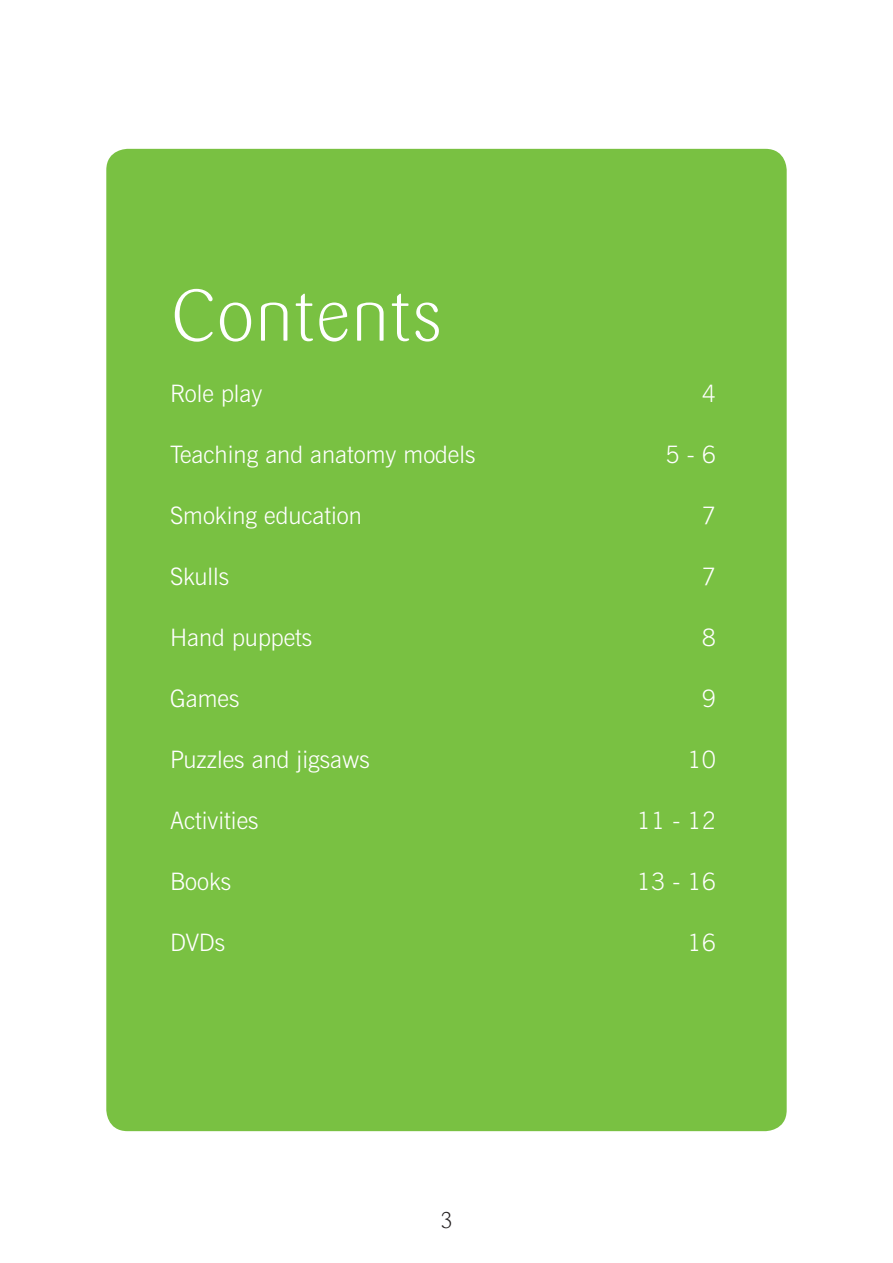
<style>
.page{position:relative;width:893px;height:1263px;background:#fff}
.page>*{position:absolute;margin:0;border:0;box-sizing:border-box;transform-origin:0 0}
.Heading_1{font:300 72px "Sari";color:#fff}
.t1{font:300 24px "News Gothic BT";color:#fff}
.t2{font:22.5px "Sari Light Caps";color:#231f20}
</style>
<div class="page">
<div style="left:106px;top:149px;width:681px;height:982px;background:#79c142;border-radius:21px"></div>
<p class="Heading_1" style="left:170px;top:274px;width:274px">Contents</p>
<p class="t1" style="left:170px;top:379px;width:94px">Role play</p>
<p class="t1" style="left:702px;top:379px;width:16px">4</p>
<p class="t1" style="left:170px;top:440px;width:307px">Teaching and anatomy models</p>
<p class="t1" style="left:665px;top:440px;width:52px">5 - 6</p>
<p class="t1" style="left:170px;top:501px;width:193px">Smoking education</p>
<p class="t1" style="left:702px;top:501px;width:16px">7</p>
<p class="t1" style="left:170px;top:562px;width:61px">Skulls</p>
<p class="t1" style="left:702px;top:562px;width:16px">7</p>
<p class="t1" style="left:170px;top:623px;width:144px">Hand puppets</p>
<p class="t1" style="left:702px;top:623px;width:16px">8</p>
<p class="t1" style="left:170px;top:684px;width:71px">Games</p>
<p class="t1" style="left:702px;top:684px;width:16px">9</p>
<p class="t1" style="left:170px;top:745px;width:201px">Puzzles and jigsaws</p>
<p class="t1" style="left:688px;top:745px;width:30px">10</p>
<p class="t1" style="left:170px;top:806px;width:90px">Activities</p>
<p class="t1" style="left:637px;top:806px;width:81px">11 - 12</p>
<p class="t1" style="left:170px;top:867px;width:63px">Books</p>
<p class="t1" style="left:637px;top:867px;width:81px">13 - 16</p>
<p class="t1" style="left:170px;top:928px;width:57px">DVDs</p>
<p class="t1" style="left:688px;top:928px;width:30px">16</p>
<p class="t2" style="left:440px;top:1207px;width:14px">3</p>
</div>
